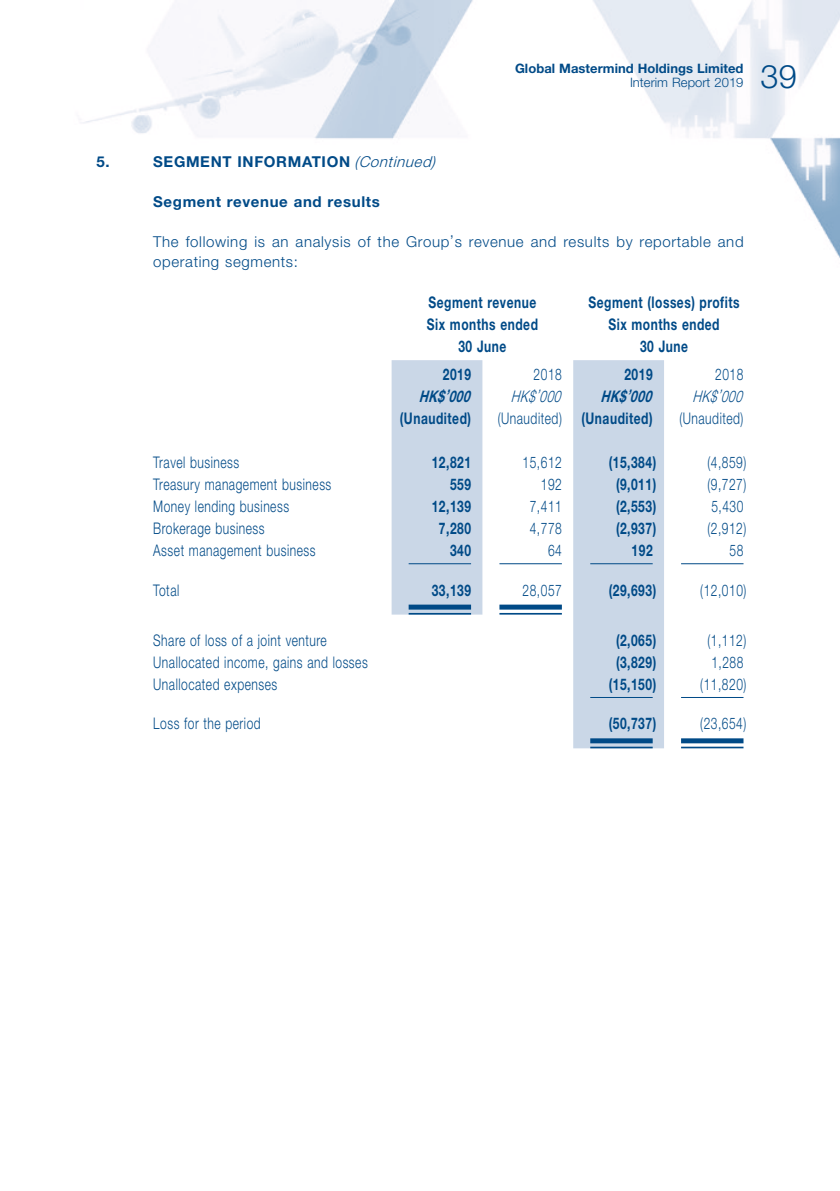
<style>
.page{position:relative;width:840px;height:1191px;background:#fff}
.page>*{position:absolute;margin:0;border:0;box-sizing:border-box;transform-origin:0 0}
.t1{font:300 32.4px "Helvetica Neue LT Std";color:#004a87}
.t2{font:300 16px "Helvetica Neue LT Std";letter-spacing:.045em;color:#004a87;scale:.75 1}
.t3{font:700 16px/22px "Helvetica Neue LT Std";letter-spacing:.045em;color:#004a87;text-align:center;scale:.75 1}
.t4{font:italic 700 16px "Helvetica Neue LT Std";color:#004a87;scale:.75 1}
.t5{font:italic 300 16px "Helvetica Neue LT Std";color:#004a87;scale:.75 1}
.t6{font:300 15px/20px "Helvetica Neue LT Std";letter-spacing:.045em;color:#004a87}
.t7{font:700 15px "Helvetica Neue LT Std";letter-spacing:.045em;color:#004a87}
.t8{font:700 13px "Helvetica Neue LT Std";letter-spacing:.005em;color:#004a87}
.t9{font:300 13px "Helvetica Neue LT Std";letter-spacing:.005em;color:#004a87}
.s1{font-weight:300;font-style:italic}
.s2{font-weight:700}
</style>
<div class="page">
<img style="left:83px;top:0;width:756px;height:749px">
<svg style="left:391px;top:360px;width:272px;height:388px;fill:#cad7e7"></svg>
<hr style="left:408px;top:563px;width:63px;height:1px;background:#004a87">
<hr style="left:499px;top:563px;width:62px;height:1px;background:#004a87">
<hr style="left:590px;top:563px;width:62px;height:1px;background:#004a87">
<hr style="left:680px;top:563px;width:63px;height:1px;background:#004a87">
<div style="left:408px;top:604px;width:63px;height:5px;background:#004a87"></div>
<hr style="left:408px;top:613px;width:63px;height:1px;background:#004a87">
<div style="left:499px;top:604px;width:62px;height:5px;background:#004a87"></div>
<hr style="left:499px;top:613px;width:62px;height:1px;background:#004a87">
<hr style="left:590px;top:697px;width:62px;height:1px;background:#004a87">
<hr style="left:680px;top:697px;width:63px;height:1px;background:#004a87">
<div style="left:590px;top:738px;width:62px;height:5px;background:#004a87"></div>
<hr style="left:590px;top:746px;width:62px;height:2px;background:#004a87">
<div style="left:680px;top:738px;width:63px;height:5px;background:#004a87"></div>
<hr style="left:680px;top:746px;width:63px;height:2px;background:#004a87">
<p class="t8" style="left:514px;top:61px;width:230px">Global Mastermind Holdings Limited</p>
<p class="t9" style="left:629px;top:75px;width:115px">Interim Report 2019</p>
<h1 class="t1" style="left:760px;top:57px;width:38px">39</h1>
<p class="t7" style="left:96px;top:152px;width:15px">5.</p>
<p class="t7" style="left:153px;top:152px;width:283px">SEGMENT INFORMATION <span class="s1">(Continued)</span></p>
<p class="t7" style="left:153px;top:192px;width:228px">Segment revenue and results</p>
<p class="t6" style="left:153px;top:231px;width:591px">The following is an analysis of the Group’s revenue and results by reportable and operating segments:</p>
<p class="t3" style="left:428px;top:291px;width:145px">Segment revenue</p>
<p class="t3" style="left:588px;top:291px;width:203px">Segment (losses) profits</p>
<p class="t3" style="left:426px;top:313px;width:150px">Six months ended<br>30 June</p>
<p class="t3" style="left:608px;top:313px;width:150px">Six months ended<br>30 June</p>
<p class="t3" style="left:442px;top:363px;width:39px">2019</p>
<p class="t2" style="left:533px;top:365px;width:39px">2018</p>
<p class="t3" style="left:624px;top:363px;width:39px">2019</p>
<p class="t2" style="left:714px;top:365px;width:39px">2018</p>
<p class="t4" style="left:418px;top:386px;width:76px">HK$’000</p>
<p class="t5" style="left:510px;top:387px;width:74px">HK$’000</p>
<p class="t4" style="left:600px;top:386px;width:76px">HK$’000</p>
<p class="t5" style="left:692px;top:387px;width:74px">HK$’000</p>
<p class="t3" style="left:399px;top:407px;width:96px">(Unaudited)</p>
<p class="t2" style="left:497px;top:409px;width:208px">(Unaudited) <span class="s2">(Unaudited)</span></p>
<p class="t2" style="left:679px;top:409px;width:87px">(Unaudited)</p>
<p class="t2" style="left:153px;top:453px;width:116px">Travel business</p>
<p class="t3" style="left:431px;top:451px;width:54px">12,821</p>
<p class="t2" style="left:522px;top:453px;width:54px">15,612</p>
<p class="t3" style="left:608px;top:451px;width:65px">(15,384)</p>
<p class="t2" style="left:707px;top:453px;width:53px">(4,859)</p>
<p class="t2" style="left:153px;top:475px;width:239px">Treasury management business</p>
<p class="t3" style="left:450px;top:473px;width:30px">559</p>
<p class="t2" style="left:540px;top:475px;width:30px">192</p>
<p class="t3" style="left:615px;top:473px;width:55px">(9,011)</p>
<p class="t2" style="left:707px;top:475px;width:53px">(9,727)</p>
<p class="t2" style="left:153px;top:497px;width:182px">Money lending business</p>
<p class="t3" style="left:431px;top:495px;width:54px">12,139</p>
<p class="t2" style="left:529px;top:497px;width:44px">7,411</p>
<p class="t3" style="left:615px;top:495px;width:55px">(2,553)</p>
<p class="t2" style="left:711px;top:497px;width:44px">5,430</p>
<p class="t2" style="left:153px;top:519px;width:150px">Brokerage business</p>
<p class="t3" style="left:438px;top:517px;width:44px">7,280</p>
<p class="t2" style="left:529px;top:519px;width:44px">4,778</p>
<p class="t3" style="left:615px;top:517px;width:55px">(2,937)</p>
<p class="t2" style="left:707px;top:519px;width:53px">(2,912)</p>
<p class="t2" style="left:153px;top:541px;width:218px">Asset management business</p>
<p class="t3" style="left:450px;top:539px;width:30px">340</p>
<p class="t2" style="left:547px;top:541px;width:20px">64</p>
<p class="t3" style="left:631px;top:539px;width:30px">192</p>
<p class="t2" style="left:729px;top:541px;width:20px">58</p>
<p class="t2" style="left:153px;top:580px;width:36px">Total</p>
<p class="t3" style="left:431px;top:578px;width:54px">33,139</p>
<p class="t2" style="left:522px;top:580px;width:54px">28,057</p>
<p class="t3" style="left:608px;top:578px;width:65px">(29,693)</p>
<p class="t2" style="left:699px;top:580px;width:63px">(12,010)</p>
<p class="t2" style="left:153px;top:630px;width:233px">Share of loss of a joint venture</p>
<p class="t3" style="left:615px;top:629px;width:55px">(2,065)</p>
<p class="t2" style="left:707px;top:630px;width:53px">(1,112)</p>
<p class="t2" style="left:153px;top:652px;width:287px">Unallocated income, gains and losses</p>
<p class="t3" style="left:615px;top:651px;width:55px">(3,829)</p>
<p class="t2" style="left:711px;top:652px;width:44px">1,288</p>
<p class="t2" style="left:153px;top:674px;width:167px">Unallocated expenses</p>
<p class="t3" style="left:608px;top:673px;width:65px">(15,150)</p>
<p class="t2" style="left:699px;top:674px;width:63px">(11,820)</p>
<p class="t2" style="left:153px;top:714px;width:145px">Loss for the period</p>
<p class="t3" style="left:608px;top:712px;width:65px">(50,737)</p>
<p class="t2" style="left:699px;top:714px;width:63px">(23,654)</p>
</div>
